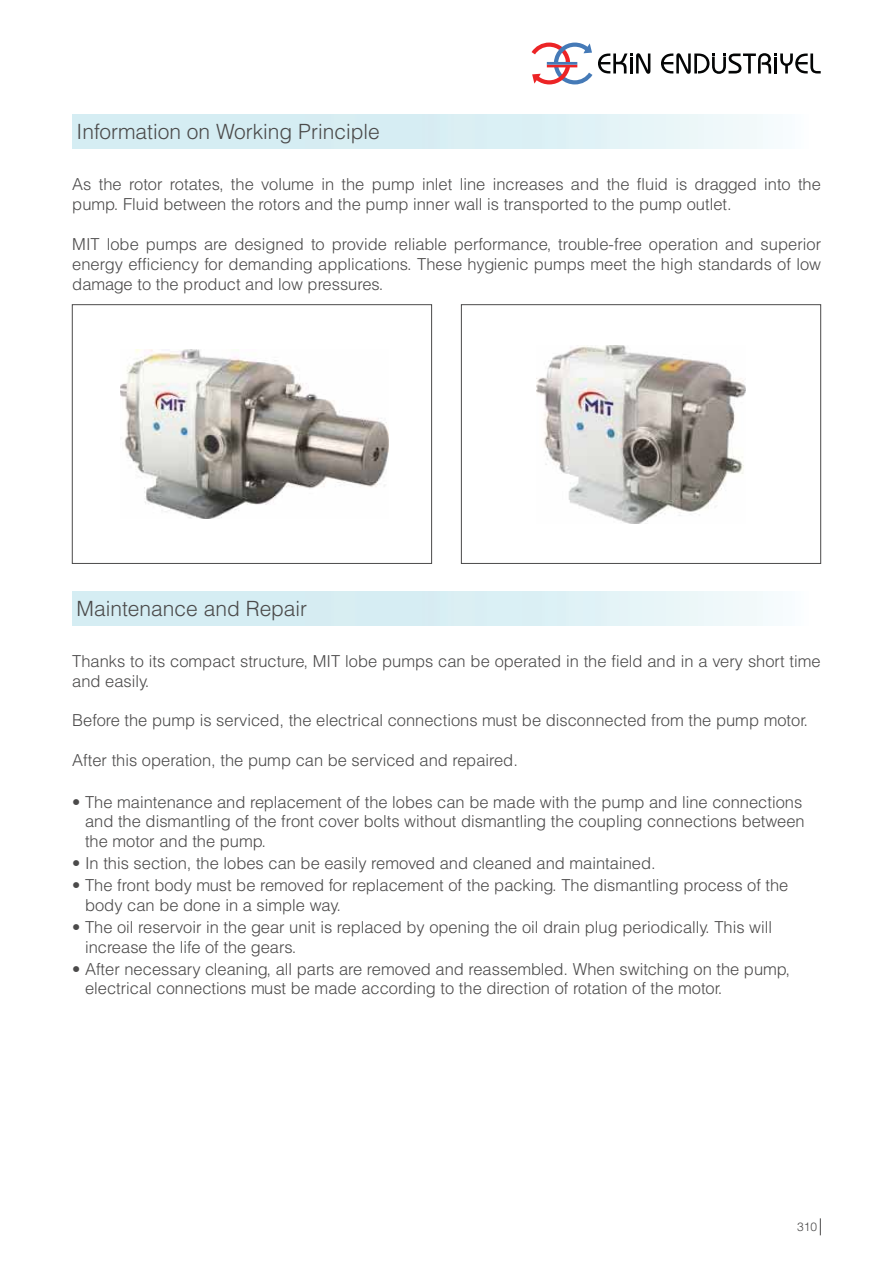
<style>
.page{position:relative;width:893px;height:1263px;background:#fff}
.page>*{position:absolute;margin:0;border:0;box-sizing:border-box;transform-origin:0 0}
.t1{font:21px "Helvetica Light Normal Tr";color:#4b4a4a}
.t2{font:16.5px/19.8px "Helvetica Light Normal Tr";color:#4b4a4a}
.t3{font:12px "Helvetica Light Normal Tr";color:#4b4a4a}
</style>
<div class="page">
<svg style="left:531px;top:43px;width:61px;height:41px"></svg>
<svg style="left:598px;top:53px;width:52px;height:21px"></svg>
<svg style="left:661px;top:53px;width:160px;height:21px"></svg>
<hr style="left:774px;top:57px;width:3px;height:16px;background:#040505">
<svg style="left:820px;top:1218px;width:1px;height:17px"></svg>
<div style="left:72px;top:115px;width:749px;height:34px;background:linear-gradient(to right,#cce9f0,#f0f9fa)"></div>
<img style="left:120px;top:350px;width:268px;height:168px">
<div style="left:72px;top:304px;width:360px;height:260px;border:1px solid #4b4a4a"></div>
<img style="left:537px;top:345px;width:208px;height:178px">
<div style="left:461px;top:304px;width:360px;height:260px;border:1px solid #4b4a4a"></div>
<div style="left:72px;top:591px;width:749px;height:34px;background:linear-gradient(to right,#cce9f0,#f0f9fa)"></div>
<p class="t1" style="left:77px;top:122px;width:305px">Information on Working Principle</p>
<p class="t2" style="left:72px;top:176px;width:750px">As the rotor rotates, the volume in the pump inlet line increases and the fluid is dragged into the pump. Fluid between the rotors and the pump inner wall is transported to the pump outlet.</p>
<p class="t2" style="left:72px;top:235px;width:750px;text-align:justify">MIT lobe pumps are designed to provide reliable performance, trouble-free operation and superior energy efficiency for demanding applications. These hygienic pumps meet the high standards of low damage to the product and low pressures.</p>
<p class="t1" style="left:77px;top:598px;width:232px">Maintenance and Repair</p>
<p class="t2" style="left:72px;top:652px;width:750px">Thanks to its compact structure, MIT lobe pumps can be operated in the field and in a very short time and easily.</p>
<p class="t2" style="left:72px;top:712px;width:737px">Before the pump is serviced, the electrical connections must be disconnected from the pump motor.</p>
<p class="t2" style="left:72px;top:751px;width:447px">After this operation, the pump can be serviced and repaired.</p>
<p class="t2" style="left:85px;top:793px;width:721px;text-indent:-13px">• The maintenance and replacement of the lobes can be made with the pump and line connections and the dismantling of the front cover bolts without dismantling the coupling connections between the motor and the pump.</p>
<p class="t2" style="left:72px;top:854px;width:585px">• In this section, the lobes can be easily removed and cleaned and maintained.</p>
<p class="t2" style="left:85px;top:876px;width:705px;text-indent:-13px">• The front body must be removed for replacement of the packing. The dismantling process of the body can be done in a simple way.</p>
<p class="t2" style="left:85px;top:918px;width:689px;text-indent:-13px">• The oil reservoir in the gear unit is replaced by opening the oil drain plug periodically. This will increase the life of the gears.</p>
<p class="t2" style="left:85px;top:960px;width:706px;text-indent:-13px">• After necessary cleaning, all parts are removed and reassembled. When switching on the pump, electrical connections must be made according to the direction of rotation of the motor.</p>
<p class="t3" style="left:797px;top:1221px;width:22px">310</p>
</div>
